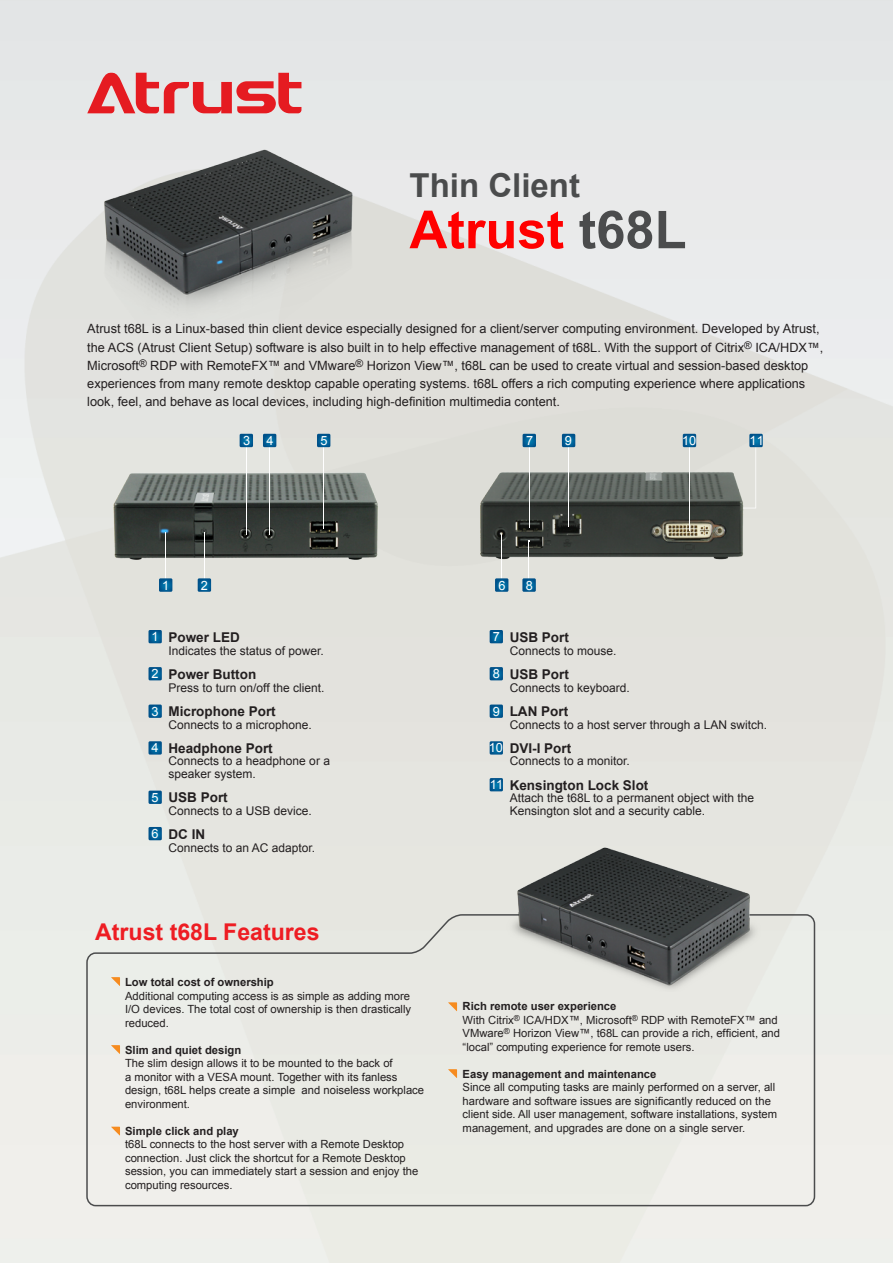
<style>
.page{position:relative;width:893px;height:1263px;background:#fff}
.page>*{position:absolute;margin:0;border:0;box-sizing:border-box;transform-origin:0 0}
.t1{font:700 52.5px "Arial";color:#f00}
.t2{font:700 33px "Arial";color:#4b4c4d}
.t3{font:700 23.1px "Arial";color:#ee1d23}
.t4{font:700 13.5px "Arial";color:#231f20}
.t5{font:12.75px/18.3px "Arial";color:#231f20}
.t6{font:12.75px "Arial";color:#fff}
.t7{font:12px/12.3px "Arial";color:#231f20}
.t8{font:11.25px/13.5px "Arial";color:#231f20}
.t9{font:700 11.25px "Arial";color:#231f20}
.s1{color:#4b4c4d}
.s2{font-weight:700}
</style>
<div class="page">
<img style="left:0;top:0;width:893px;height:1263px">
<div style="left:86px;top:913px;width:730px;height:294px;background:#e9ebe4"></div>
<svg style="left:111px;top:977px;width:9px;height:9px"></svg>
<svg style="left:111px;top:1045px;width:9px;height:9px"></svg>
<svg style="left:111px;top:1127px;width:9px;height:8px"></svg>
<svg style="left:448px;top:1002px;width:9px;height:9px"></svg>
<svg style="left:448px;top:1069px;width:9px;height:9px"></svg>
<svg style="left:87px;top:73px;width:214px;height:40px;background:#e4878a"></svg>
<img style="left:109px;top:469px;width:273px;height:96px">
<hr style="left:165px;top:532px;width:1px;height:54px;background:#fff">
<hr style="left:246px;top:444px;width:1px;height:90px;background:#fff">
<svg style="left:159px;top:578px;width:13px;height:14px"></svg>
<hr style="left:204px;top:532px;width:1px;height:54px;background:#fff">
<svg style="left:198px;top:578px;width:13px;height:14px"></svg>
<svg style="left:240px;top:434px;width:13px;height:13px"></svg>
<hr style="left:269px;top:444px;width:1px;height:90px;background:#fff">
<svg style="left:263px;top:434px;width:13px;height:13px"></svg>
<hr style="left:323px;top:444px;width:1px;height:84px;background:#fff">
<svg style="left:317px;top:434px;width:13px;height:13px"></svg>
<img style="left:473px;top:469px;width:278px;height:102px">
<hr style="left:501px;top:534px;width:1px;height:52px;background:#fff">
<svg style="left:495px;top:578px;width:13px;height:14px"></svg>
<hr style="left:529px;top:540px;width:1px;height:46px;background:#fff">
<svg style="left:522px;top:578px;width:14px;height:14px"></svg>
<hr style="left:568px;top:444px;width:1px;height:82px;background:#fff">
<hr style="left:529px;top:444px;width:1px;height:83px;background:#fff">
<svg style="left:523px;top:434px;width:13px;height:13px"></svg>
<hr style="left:689px;top:444px;width:1px;height:87px;background:#fff">
<svg style="left:743px;top:434px;width:20px;height:74px"></svg>
<svg style="left:562px;top:434px;width:13px;height:13px"></svg>
<svg style="left:683px;top:434px;width:13px;height:13px"></svg>
<svg style="left:148px;top:630px;width:14px;height:13px"></svg>
<svg style="left:148px;top:827px;width:14px;height:13px"></svg>
<svg style="left:148px;top:667px;width:14px;height:13px"></svg>
<svg style="left:148px;top:704px;width:14px;height:14px"></svg>
<svg style="left:148px;top:741px;width:14px;height:13px"></svg>
<svg style="left:148px;top:790px;width:14px;height:14px"></svg>
<svg style="left:490px;top:630px;width:13px;height:13px"></svg>
<svg style="left:490px;top:667px;width:13px;height:13px"></svg>
<svg style="left:490px;top:704px;width:13px;height:14px"></svg>
<svg style="left:490px;top:741px;width:13px;height:13px"></svg>
<svg style="left:490px;top:778px;width:13px;height:13px"></svg>
<img style="left:90px;top:145px;width:283px;height:180px">
<img style="left:498px;top:833px;width:265px;height:158px">
<h2 class="t2" style="left:410px;top:164px;width:172px">Thin Client</h2>
<h1 class="t1" style="left:410px;top:195px;width:279px">Atrust <span class="s1">t68L</span></h1>
<p class="t5" style="left:87px;top:320px;width:738px">Atrust t68L is a Linux-based thin client device especially designed for a client/server computing environment. Developed by Atrust, the ACS (Atrust Client Setup) software is also built in to help effective management of t68L. With the support of Citrix<sup>®</sup> ICA/HDX™, Microsoft<sup>®</sup> RDP with RemoteFX™ and VMware<sup>®</sup> Horizon View™, t68L can be used to create virtual and session-based desktop experiences from many remote desktop capable operating systems. t68L offers a rich computing experience where applications look, feel, and behave as local devices, including high-definition multimedia content.</p>
<p class="t6" style="left:243px;top:432px;width:9px">3</p>
<p class="t6" style="left:266px;top:432px;width:9px">4</p>
<p class="t6" style="left:320px;top:432px;width:9px">5</p>
<p class="t6" style="left:526px;top:432px;width:9px">7</p>
<p class="t6" style="left:565px;top:432px;width:9px">9</p>
<p class="t6" style="left:682px;top:432px;width:16px">10</p>
<p class="t6" style="left:750px;top:432px;width:16px">11</p>
<p class="t6" style="left:162px;top:577px;width:9px">1</p>
<p class="t6" style="left:201px;top:577px;width:9px">2</p>
<p class="t6" style="left:152px;top:628px;width:9px">1</p>
<p class="t6" style="left:152px;top:665px;width:9px">2</p>
<p class="t6" style="left:152px;top:703px;width:9px">3</p>
<p class="t6" style="left:152px;top:740px;width:9px">4</p>
<p class="t6" style="left:152px;top:789px;width:9px">5</p>
<p class="t6" style="left:152px;top:825px;width:9px">6</p>
<p class="t4" style="left:169px;top:629px;width:73px">Power LED</p>
<p class="t7" style="left:169px;top:644px;width:157px">Indicates the status of power.</p>
<p class="t4" style="left:169px;top:666px;width:89px">Power Button</p>
<p class="t7" style="left:169px;top:681px;width:157px">Press to turn on/off the client.</p>
<p class="t4" style="left:169px;top:702px;width:109px">Microphone Port</p>
<p class="t7" style="left:169px;top:718px;width:145px">Connects to a microphone.</p>
<p class="t4" style="left:169px;top:739px;width:106px">Headphone Port</p>
<p class="t7" style="left:169px;top:755px;width:163px">Connects to a headphone or a speaker system.</p>
<p class="t4" style="left:169px;top:789px;width:61px">USB Port</p>
<p class="t7" style="left:169px;top:804px;width:145px">Connects to a USB device.</p>
<p class="t4" style="left:169px;top:825px;width:38px">DC IN</p>
<p class="t7" style="left:169px;top:841px;width:148px">Connects to an AC adaptor.</p>
<h3 class="t3" style="left:95px;top:917px;width:226px">Atrust t68L Features</h3>
<p class="t9" style="left:125px;top:975px;width:150px">Low total cost of ownership</p>
<p class="t8" style="left:125px;top:989px;width:288px;text-align:justify">Additional computing access is as simple as adding more I/O devices. The total cost of ownership is then drastically reduced.</p>
<p class="t9" style="left:125px;top:1042px;width:118px">Slim and quiet design</p>
<p class="t8" style="left:125px;top:1057px;width:301px">The slim design allows it to be mounted to the back of<br>a monitor with a VESA mount. Together with its fanless design, t68L helps create a simple and noiseless workplace environment.</p>
<p class="t9" style="left:125px;top:1123px;width:115px">Simple click and play</p>
<p class="t8" style="left:125px;top:1138px;width:295px">t68L connects to the host server with a Remote Desktop connection. Just click the shortcut for a Remote Desktop session, you can immediately start a session and enjoy the computing resources.</p>
<p class="t6" style="left:498px;top:577px;width:9px">6</p>
<p class="t6" style="left:526px;top:577px;width:9px">8</p>
<p class="t6" style="left:493px;top:628px;width:9px">7</p>
<p class="t6" style="left:493px;top:665px;width:9px">8</p>
<p class="t6" style="left:493px;top:703px;width:9px">9</p>
<p class="t6" style="left:489px;top:740px;width:16px">10</p>
<p class="t6" style="left:490px;top:776px;width:15px">11</p>
<p class="t4" style="left:510px;top:629px;width:61px">USB Port</p>
<p class="t7" style="left:510px;top:644px;width:108px">Connects to mouse.</p>
<p class="t4" style="left:510px;top:666px;width:61px">USB Port</p>
<p class="t7" style="left:510px;top:681px;width:122px">Connects to keyboard.</p>
<p class="t4" style="left:510px;top:702px;width:60px">LAN Port</p>
<p class="t7" style="left:510px;top:718px;width:259px">Connects to a host server through a LAN switch.</p>
<p class="t4" style="left:510px;top:739px;width:63px">DVI-I Port</p>
<p class="t7" style="left:510px;top:755px;width:122px">Connects to a monitor.</p>
<p class="t4" style="left:510px;top:776px;width:140px">Kensington Lock Slot</p>
<p class="t7" style="left:510px;top:792px;width:246px">Attach the t68L to a permanent object with the<br>Kensington slot and a security cable.</p>
<p class="t8" style="left:463px;top:1000px;width:319px"><span class="s2">Rich remote user experience<br></span>With Citrix<sup>®</sup> ICA/HDX™, Microsoft<sup>®</sup> RDP with RemoteFX™ and VMware<sup>®</sup> Horizon View™, t68L can provide a rich, efficient, and “local” computing experience for remote users.</p>
<p class="t9" style="left:463px;top:1066px;width:195px">Easy management and maintenance</p>
<p class="t8" style="left:463px;top:1081px;width:316px">Since all computing tasks are mainly performed on a server, all hardware and software issues are significantly reduced on the client side. All user management, software installations, system management, and upgrades are done on a single server.</p>
</div>
